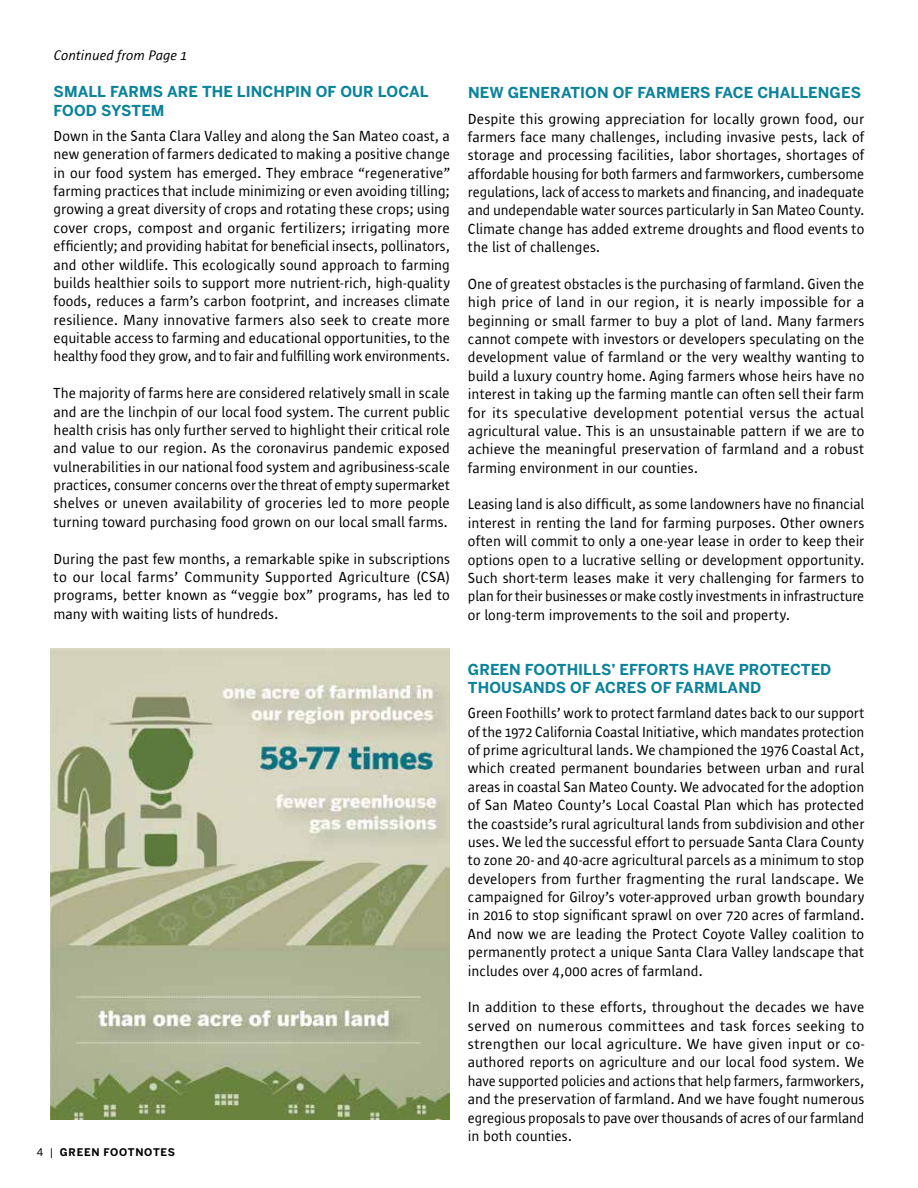
<style>
.page{position:relative;width:918px;height:1188px;background:#fff}
.page>*{position:absolute;margin:0;border:0;box-sizing:border-box;transform-origin:0 0}
.t1{font:15px/18.3px "Sun Sans";color:#000;text-align:justify}
.t2{font:700 15px/18.3px "Benton Sans";letter-spacing:.005em;color:#0b839a}
.t3{font:italic 14.25px "Sun Sans";color:#000}
.t4{font:700 10.5px "Benton Sans";letter-spacing:.065em;color:#000}
.s1{font-weight:400}
</style>
<div class="page">
<img style="left:50px;top:649px;width:400px;height:471px">
<p class="t3" style="left:54px;top:48px;width:135px">Continued from Page 1</p>
<p class="t2" style="left:54px;top:83px;width:377px">SMALL FARMS ARE THE LINCHPIN OF OUR LOCAL<br>FOOD SYSTEM</p>
<p class="t1" style="left:54px;top:127px;width:398px">Down in the Santa Clara Valley and along the San Mateo coast, a new generation of farmers dedicated to making a positive change in our food system has emerged. They embrace “regenerative” farming practices that include minimizing or even avoiding tilling; growing a great diversity of crops and rotating these crops; using cover crops, compost and organic fertilizers; irrigating more efficiently; and providing habitat for beneficial insects, pollinators, and other wildlife. This ecologically sound approach to farming builds healthier soils to support more nutrient-rich, high-quality foods, reduces a farm’s carbon footprint, and increases climate resilience. Many innovative farmers also seek to create more equitable access to farming and educational opportunities, to the healthy food they grow, and to fair and fulfilling work environments.</p>
<p class="t1" style="left:54px;top:384px;width:398px">The majority of farms here are considered relatively small in scale and are the linchpin of our local food system. The current public health crisis has only further served to highlight their critical role and value to our region. As the coronavirus pandemic exposed vulnerabilities in our national food system and agribusiness-scale practices, consumer concerns over the threat of empty supermarket shelves or uneven availability of groceries led to more people turning toward purchasing food grown on our local small farms.</p>
<p class="t1" style="left:54px;top:550px;width:398px">During the past few months, a remarkable spike in subscriptions to our local farms’ Community Supported Agriculture (CSA) programs, better known as “veggie box” programs, has led to many with waiting lists of hundreds.</p>
<p class="t4" style="left:37px;top:1146px;width:140px"><span class="s1">4 |</span> GREEN FOOTNOTES</p>
<p class="t2" style="left:468px;top:84px;width:395px">NEW GENERATION OF FARMERS FACE CHALLENGES</p>
<p class="t1" style="left:468px;top:110px;width:398px">Despite this growing appreciation for locally grown food, our farmers face many challenges, including invasive pests, lack of storage and processing facilities, labor shortages, shortages of affordable housing for both farmers and farmworkers, cumbersome regulations, lack of access to markets and financing, and inadequate and undependable water sources particularly in San Mateo County.<br>Climate change has added extreme droughts and flood events to the list of challenges.</p>
<p class="t1" style="left:468px;top:275px;width:398px">One of greatest obstacles is the purchasing of farmland. Given the high price of land in our region, it is nearly impossible for a beginning or small farmer to buy a plot of land. Many farmers cannot compete with investors or developers speculating on the development value of farmland or the very wealthy wanting to build a luxury country home. Aging farmers whose heirs have no interest in taking up the farming mantle can often sell their farm for its speculative development potential versus the actual agricultural value. This is an unsustainable pattern if we are to achieve the meaningful preservation of farmland and a robust farming environment in our counties.</p>
<p class="t1" style="left:468px;top:495px;width:398px">Leasing land is also difficult, as some landowners have no financial interest in renting the land for farming purposes. Other owners often will commit to only a one-year lease in order to keep their options open to a lucrative selling or development opportunity.<br>Such short-term leases make it very challenging for farmers to plan for their businesses or make costly investments in infrastructure or long-term improvements to the soil and property.</p>
<p class="t2" style="left:468px;top:660px;width:365px">GREEN FOOTHILLS’ EFFORTS HAVE PROTECTED<br>THOUSANDS OF ACRES OF FARMLAND</p>
<p class="t1" style="left:468px;top:704px;width:398px">Green Foothills’ work to protect farmland dates back to our support of the 1972 California Coastal Initiative, which mandates protection of prime agricultural lands. We championed the 1976 Coastal Act, which created permanent boundaries between urban and rural areas in coastal San Mateo County. We advocated for the adoption of San Mateo County’s Local Coastal Plan which has protected the coastside’s rural agricultural lands from subdivision and other uses. We led the successful effort to persuade Santa Clara County to zone 20- and 40-acre agricultural parcels as a minimum to stop developers from further fragmenting the rural landscape. We campaigned for Gilroy’s voter-approved urban growth boundary in 2016 to stop significant sprawl on over 720 acres of farmland.<br>And now we are leading the Protect Coyote Valley coalition to permanently protect a unique Santa Clara Valley landscape that includes over 4,000 acres of farmland.</p>
<p class="t1" style="left:468px;top:998px;width:398px">In addition to these efforts, throughout the decades we have served on numerous committees and task forces seeking to strengthen our local agriculture. We have given input or co&shy;authored reports on agriculture and our local food system. We have supported policies and actions that help farmers, farmworkers, and the preservation of farmland. And we have fought numerous egregious proposals to pave over thousands of acres of our farmland in both counties.</p>
</div>
